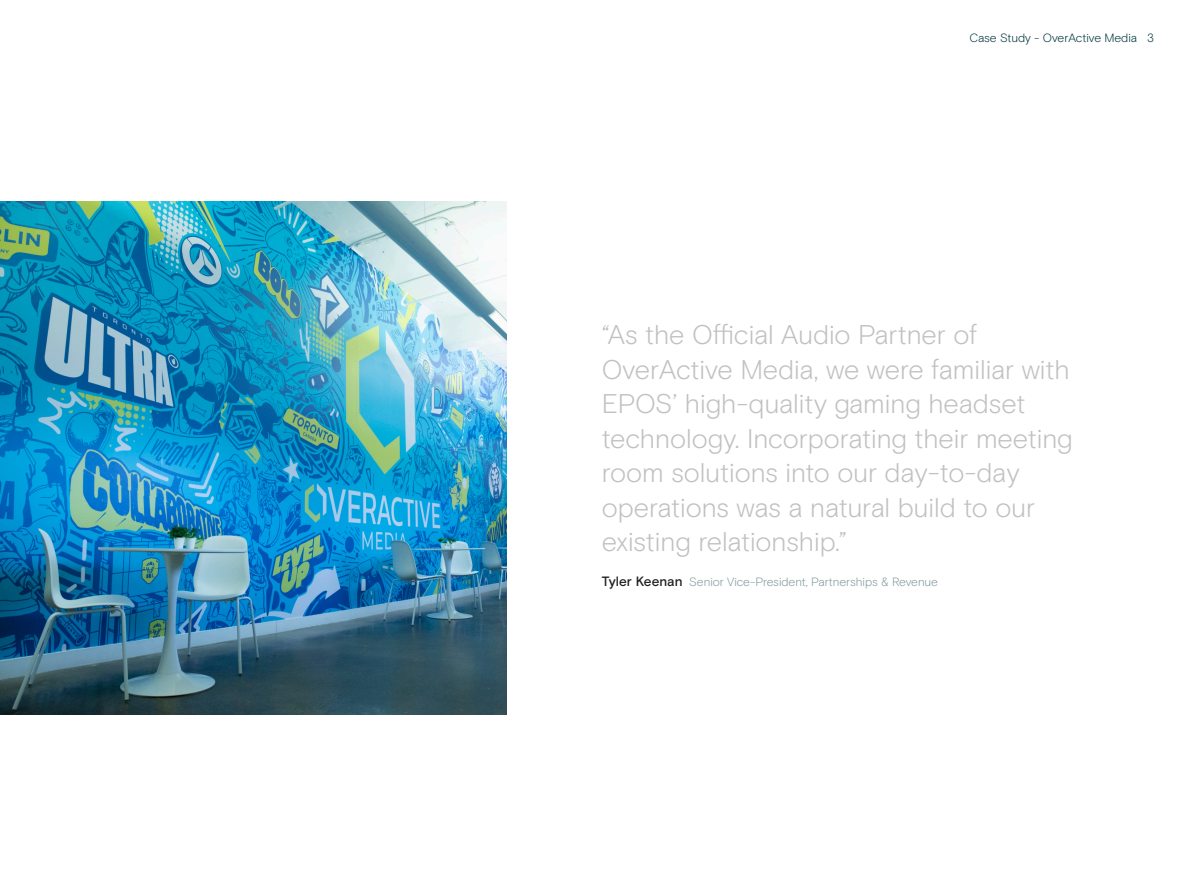
<style>
.page{position:relative;width:1187px;height:893px;background:#fff}
.page>*{position:absolute;margin:0;border:0;box-sizing:border-box;transform-origin:0 0}
.EPOS_bodytext{font:300 27px/34.5px "EPOS Basis";letter-spacing:-.005em;color:#c1c1c1}
.EPOS_bodytext-2{font:300 12px "EPOS Basis";letter-spacing:-.005em;color:#809a9e}
.t1{font:300 12px "EPOS Basis";letter-spacing:-.005em;color:#00353d}
.s1{font-weight:500;font-size:13.5px;color:#231f20}
</style>
<div class="page">
<img style="left:0;top:202px;width:507px;height:513px">
<p class="t1" style="left:969px;top:31px;width:186px">Case Study - OverActive Media 3</p>
<p class="EPOS_bodytext" style="left:601px;top:318px;width:472px">“As the Official Audio Partner of OverActive Media, we were familiar with EPOS’ high-quality gaming headset technology. Incorporating their meeting room solutions into our day-to-day operations was a natural build to our existing relationship.”</p>
<p class="EPOS_bodytext-2" style="left:601px;top:575px;width:338px"><span class="s1">Tyler Keenan</span> Senior Vice-President, Partnerships &amp; Revenue</p>
</div>
